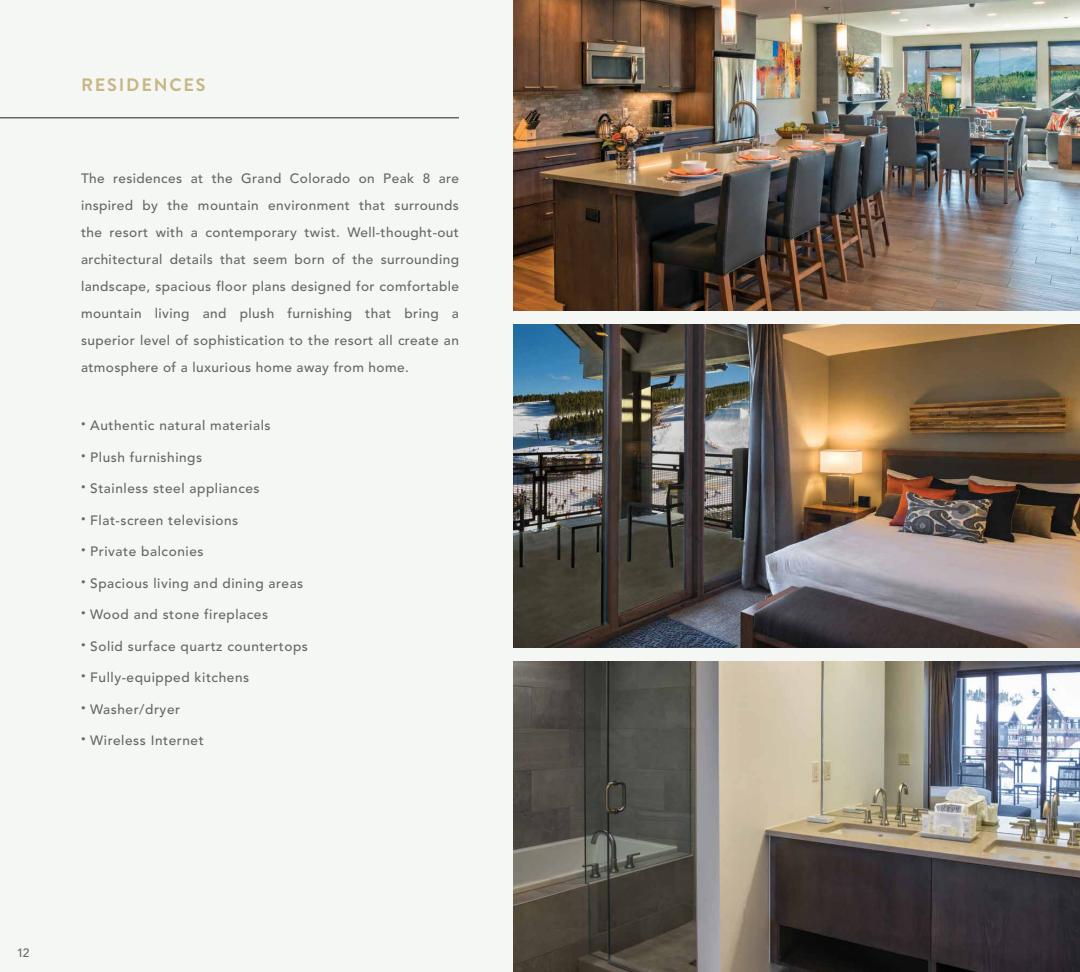
<style>
.page{position:relative;width:1080px;height:972px;background:#f5f7f4}
.page>*{position:absolute;margin:0;border:0;box-sizing:border-box;transform-origin:0 0}
.t1{font:700 18px "Brandon Grotesque";letter-spacing:.1em;color:#c6b784}
.t2{font:500 13.5px/27px "Avenir LT Std";letter-spacing:.04em;color:#676767;text-align:justify}
.t3{font:500 12px "Avenir LT Std";color:#676767}
</style>
<div class="page">
<img style="left:513px;top:0;width:567px;height:310px">
<img style="left:513px;top:324px;width:567px;height:324px">
<img style="left:513px;top:662px;width:567px;height:310px">
<hr style="left:0;top:117px;width:459px;height:1px;background:#676767">
<h1 class="t1" style="left:81px;top:72px;width:126px">RESIDENCES</h1>
<p class="t2" style="left:81px;top:165px;width:380px">The residences at the Grand Colorado on Peak 8 are inspired by the mountain environment that surrounds the resort with a contemporary twist. Well-thought-out architectural details that seem born of the surrounding landscape, spacious floor plans designed for comfortable mountain living and plush furnishing that bring a superior level of sophistication to the resort all create an atmosphere of a luxurious home away from home.</p>
<p class="t2" style="left:81px;top:412px;width:191px"><sup>•</sup> Authentic natural materials</p>
<p class="t2" style="left:81px;top:444px;width:123px"><sup>•</sup> Plush furnishings</p>
<p class="t2" style="left:81px;top:475px;width:180px"><sup>•</sup> Stainless steel appliances</p>
<p class="t2" style="left:81px;top:507px;width:159px"><sup>•</sup> Flat-screen televisions</p>
<p class="t2" style="left:81px;top:538px;width:124px"><sup>•</sup> Private balconies</p>
<p class="t2" style="left:81px;top:570px;width:224px"><sup>•</sup> Spacious living and dining areas</p>
<p class="t2" style="left:81px;top:601px;width:189px"><sup>•</sup> Wood and stone fireplaces</p>
<p class="t2" style="left:81px;top:633px;width:228px"><sup>•</sup> Solid surface quartz countertops</p>
<p class="t2" style="left:81px;top:664px;width:170px"><sup>•</sup> Fully-equipped kitchens</p>
<p class="t2" style="left:81px;top:696px;width:101px"><sup>•</sup> Washer/dryer</p>
<p class="t2" style="left:81px;top:727px;width:124px"><sup>•</sup> Wireless Internet</p>
<p class="t3" style="left:17px;top:946px;width:14px">12</p>
</div>
